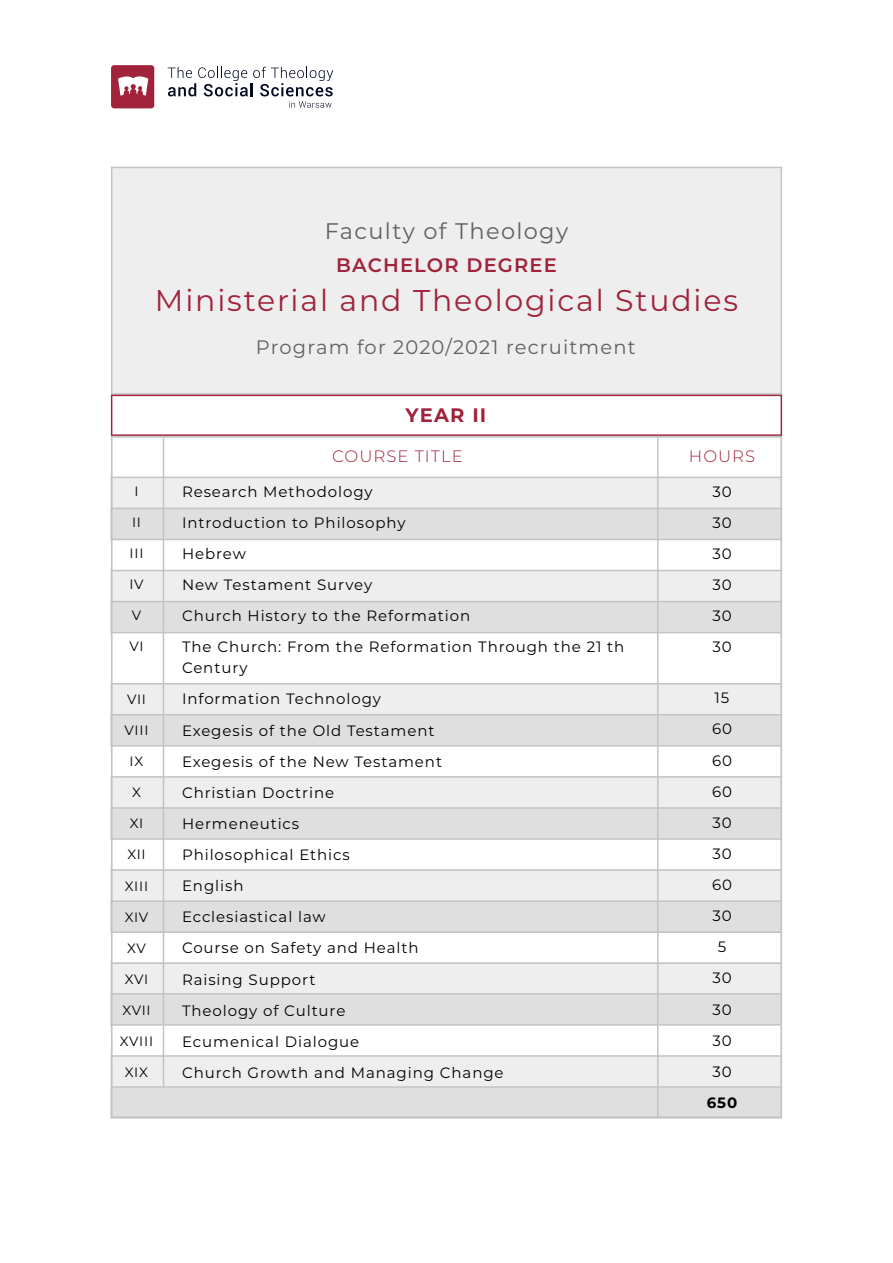
<style>
.page{position:relative;width:893px;height:1263px;background:#fff}
.page>*{position:absolute;margin:0;border:0;box-sizing:border-box;transform-origin:0 0}
.t1{font:30px "Montserrat";letter-spacing:.06em;color:#a0223b}
.t2{font:22.5px "Montserrat";letter-spacing:.06em;color:#5e6263}
.t3{font:19.5px "Montserrat";letter-spacing:.06em;color:#5e6263}
.t4{font:600 19.5px "Montserrat";letter-spacing:.06em;color:#a0223b}
.t5{font:700 19.5px "Montserrat";letter-spacing:.06em;color:#a0223b}
.t6{font:300 16.5px "Montserrat";letter-spacing:.06em;color:#a0223b}
.t7{font:15px/31.2px "Montserrat";letter-spacing:.06em;color:#000001}
.t8{font:700 15px "Montserrat";color:#000001}
.t9{font:13.5px "Montserrat";letter-spacing:.05em;color:#000001}
</style>
<div class="page">
<svg style="left:111px;top:65px;width:43px;height:43px"></svg>
<svg style="left:168px;top:67px;width:165px;height:41px"></svg>
<div style="left:111px;top:167px;width:671px;height:228px;background:#edeeed"></div>
<svg style="left:111px;top:395px;width:671px;height:41px"></svg>
<svg style="left:111px;top:436px;width:671px;height:682px"></svg>
<hr style="left:111px;top:1086px;width:671px;height:2px;background:#c2c3c3">
<hr style="left:111px;top:962px;width:671px;height:2px;background:#c2c3c3">
<hr style="left:111px;top:931px;width:671px;height:2px;background:#c2c3c3">
<hr style="left:111px;top:900px;width:671px;height:2px;background:#c2c3c3">
<hr style="left:111px;top:869px;width:671px;height:2px;background:#c2c3c3">
<hr style="left:111px;top:838px;width:671px;height:2px;background:#c2c3c3">
<hr style="left:111px;top:807px;width:671px;height:2px;background:#c2c3c3">
<hr style="left:111px;top:776px;width:671px;height:2px;background:#c2c3c3">
<hr style="left:111px;top:745px;width:671px;height:2px;background:#c2c3c3">
<hr style="left:111px;top:714px;width:671px;height:1px;background:#c2c3c3">
<hr style="left:111px;top:683px;width:671px;height:1px;background:#c2c3c3">
<hr style="left:111px;top:632px;width:671px;height:1px;background:#c2c3c3">
<hr style="left:111px;top:601px;width:671px;height:1px;background:#c2c3c3">
<hr style="left:111px;top:570px;width:671px;height:1px;background:#c2c3c3">
<hr style="left:111px;top:539px;width:671px;height:1px;background:#c2c3c3">
<hr style="left:111px;top:508px;width:671px;height:1px;background:#c2c3c3">
<hr style="left:111px;top:477px;width:671px;height:1px;background:#c2c3c3">
<hr style="left:657px;top:436px;width:1px;height:682px;background:#c2c3c3">
<hr style="left:163px;top:436px;width:1px;height:651px;background:#c2c3c3">
<hr style="left:110px;top:1055px;width:671px;height:2px;background:#c2c3c3">
<hr style="left:110px;top:1024px;width:671px;height:2px;background:#c2c3c3">
<hr style="left:111px;top:993px;width:671px;height:1px;background:#c2c3c3">
<h2 class="t2" style="left:325px;top:215px;width:245px">Faculty of Theology</h2>
<h3 class="t4" style="left:336px;top:251px;width:222px">BACHELOR DEGREE</h3>
<h1 class="t1" style="left:155px;top:279px;width:585px">Ministerial and Theological Studies</h1>
<h3 class="t3" style="left:256px;top:334px;width:381px">Program for 2020/2021 recruitment</h3>
<p class="t9" style="left:134px;top:481px;width:6px">I</p>
<p class="t9" style="left:132px;top:513px;width:10px">II</p>
<p class="t9" style="left:130px;top:544px;width:15px">III</p>
<p class="t9" style="left:129px;top:575px;width:16px">IV</p>
<p class="t9" style="left:132px;top:606px;width:11px">V</p>
<p class="t9" style="left:129px;top:637px;width:16px">VI</p>
<p class="t9" style="left:127px;top:690px;width:20px">VII</p>
<p class="t9" style="left:125px;top:721px;width:25px">VIII</p>
<p class="t9" style="left:130px;top:752px;width:15px">IX</p>
<p class="t9" style="left:132px;top:783px;width:10px">X</p>
<p class="t9" style="left:130px;top:814px;width:15px">XI</p>
<p class="t9" style="left:127px;top:845px;width:20px">XII</p>
<p class="t9" style="left:125px;top:876px;width:25px">XIII</p>
<p class="t9" style="left:125px;top:907px;width:25px">XIV</p>
<p class="t9" style="left:127px;top:939px;width:20px">XV</p>
<p class="t9" style="left:125px;top:970px;width:25px">XVI</p>
<p class="t9" style="left:122px;top:1001px;width:30px">XVII</p>
<p class="t9" style="left:120px;top:1032px;width:35px">XVIII</p>
<p class="t9" style="left:125px;top:1063px;width:25px">XIX</p>
<h3 class="t5" style="left:406px;top:401px;width:82px">YEAR II</h3>
<p class="t6" style="left:332px;top:445px;width:132px">COURSE TITLE</p>
<p class="t7" style="left:182px;top:475px;width:444px">Research Methodology<br>Introduction to Philosophy<br>Hebrew<br>New Testament Survey<br>Church History to the Reformation<br>The Church: From the Reformation Through the 21 th</p>
<p class="t7" style="left:182px;top:652px;width:323px">Century<br>Information Technology<br>Exegesis of the Old Testament<br>Exegesis of the New Testament<br>Christian Doctrine<br>Hermeneutics<br>Philosophical Ethics<br>English<br>Ecclesiastical law<br>Course on Safety and Health<br>Raising Support<br>Theology of Culture<br>Ecumenical Dialogue<br>Church Growth and Managing Change</p>
<p class="t6" style="left:689px;top:445px;width:68px">HOURS</p>
<p class="t7" style="left:712px;top:475px;width:21px;text-align:justify">30<br>30<br>30<br>30<br>30<br>30</p>
<p class="t7" style="left:712px;top:682px;width:21px;text-align:center">15<br>60<br>60<br>60<br>30<br>30<br>60<br>30<br>5<br>30<br>30<br>30<br>30</p>
<p class="t8" style="left:707px;top:1092px;width:32px">650</p>
</div>
